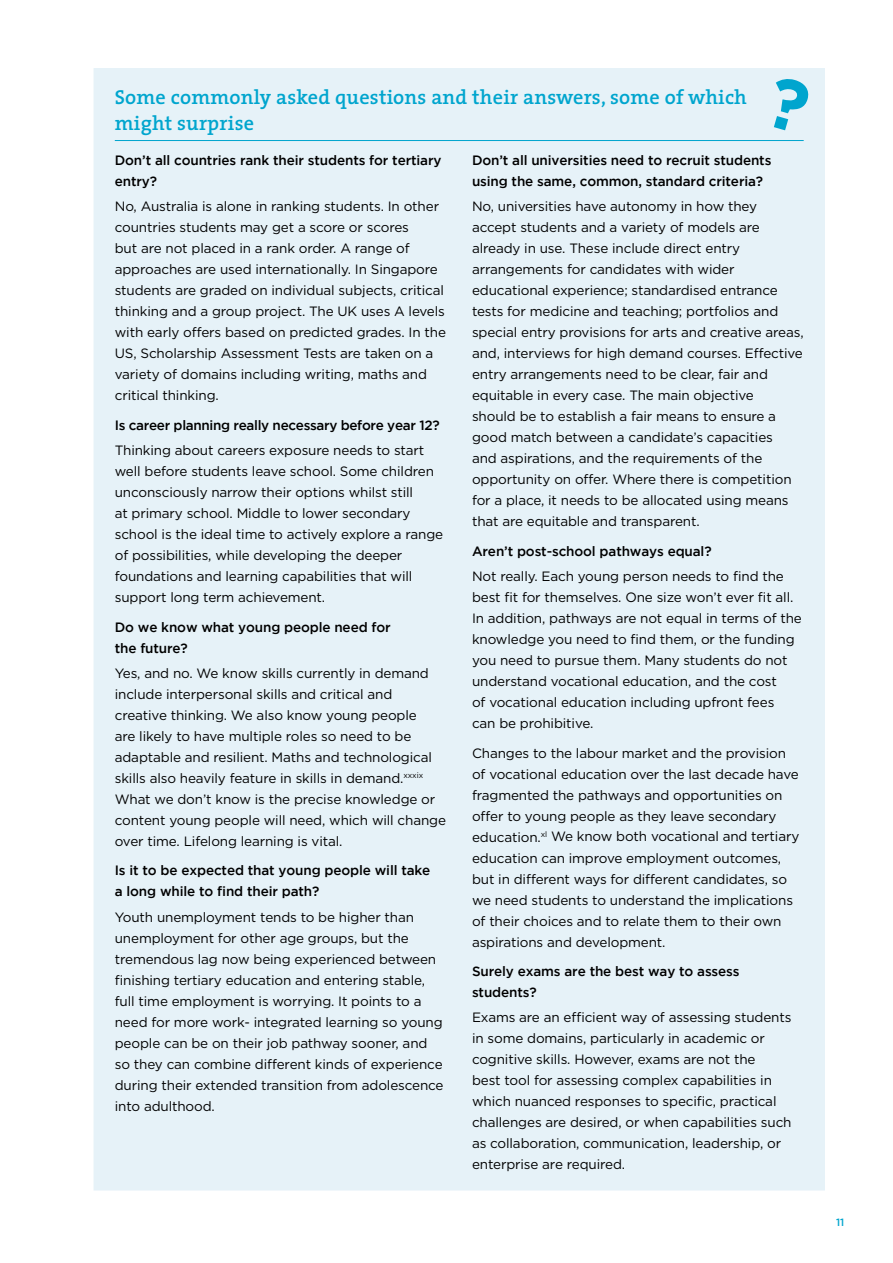
<style>
.page{position:relative;width:893px;height:1263px;background:#fff}
.page>*{position:absolute;margin:0;border:0;box-sizing:border-box;transform-origin:0 0}
.t1{font:600 20.25px/25.5px "The Serif";letter-spacing:.01em;color:#00a5ce}
.t2{font:13.5px/21px "Gotham";letter-spacing:-.01em;color:#000}
.t3{font:500 13.5px/21px "Gotham";letter-spacing:-.01em;color:#000}
.t4{font:500 10.5px "Gotham";color:#00a5ce}
</style>
<div class="page">
<div style="left:94px;top:68px;width:731px;height:1122px;background:#e6f2f8"></div>
<hr style="left:115px;top:140px;width:689px;height:1px;background:#00a5ce">
<svg style="left:774px;top:78px;width:36px;height:52px;background:#8ad3e7"></svg>
<h1 class="t1" style="left:115px;top:84px;width:634px">Some commonly asked questions and their answers, some of which might surprise</h1>
<p class="t3" style="left:115px;top:149px;width:328px">Don’t all countries rank their students for tertiary entry?</p>
<p class="t2" style="left:115px;top:196px;width:333px">No, Australia is alone in ranking students. In other countries students may get a score or scores<br>but are not placed in a rank order. A range of approaches are used internationally. In Singapore students are graded on individual subjects, critical thinking and a group project. The UK uses A levels with early offers based on predicted grades. In the US, Scholarship Assessment Tests are taken on a variety of domains including writing, maths and critical thinking.</p>
<p class="t3" style="left:115px;top:414px;width:326px">Is career planning really necessary before year 12?</p>
<p class="t2" style="left:115px;top:439px;width:330px">Thinking about careers exposure needs to start well before students leave school. Some children unconsciously narrow their options whilst still<br>at primary school. Middle to lower secondary school is the ideal time to actively explore a range of possibilities, while developing the deeper foundations and learning capabilities that will support long term achievement.</p>
<p class="t3" style="left:115px;top:616px;width:277px">Do we know what young people need for the future?</p>
<p class="t2" style="left:115px;top:662px;width:333px">Yes, and no. We know skills currently in demand include interpersonal skills and critical and creative thinking. We also know young people<br>are likely to have multiple roles so need to be adaptable and resilient. Maths and technological skills also heavily feature in skills in demand.<sup>xxxix </sup>What we don’t know is the precise knowledge or content young people will need, which will change over time. Lifelong learning is vital.</p>
<p class="t3" style="left:115px;top:860px;width:317px">Is it to be expected that young people will take a long while to find their path?</p>
<p class="t2" style="left:115px;top:906px;width:330px">Youth unemployment tends to be higher than unemployment for other age groups, but the tremendous lag now being experienced between finishing tertiary education and entering stable, full time employment is worrying. It points to a need for more work- integrated learning so young people can be on their job pathway sooner, and so they can combine different kinds of experience during their extended transition from adolescence into adulthood.</p>
<p class="t3" style="left:472px;top:149px;width:301px">Don’t all universities need to recruit students using the same, common, standard criteria?</p>
<p class="t2" style="left:472px;top:196px;width:333px">No, universities have autonomy in how they accept students and a variety of models are already in use. These include direct entry arrangements for candidates with wider educational experience; standardised entrance tests for medicine and teaching; portfolios and special entry provisions for arts and creative areas, and, interviews for high demand courses. Effective entry arrangements need to be clear, fair and equitable in every case. The main objective<br>should be to establish a fair means to ensure a good match between a candidate’s capacities<br>and aspirations, and the requirements of the opportunity on offer. Where there is competition for a place, it needs to be allocated using means that are equitable and transparent.</p>
<p class="t3" style="left:472px;top:540px;width:241px">Aren’t post-school pathways equal?</p>
<p class="t2" style="left:472px;top:565px;width:331px">Not really. Each young person needs to find the best fit for themselves. One size won’t ever fit all.<br>In addition, pathways are not equal in terms of the knowledge you need to find them, or the funding you need to pursue them. Many students do not understand vocational education, and the cost<br>of vocational education including upfront fees<br>can be prohibitive.</p>
<p class="t2" style="left:472px;top:742px;width:329px">Changes to the labour market and the provision of vocational education over the last decade have fragmented the pathways and opportunities on offer to young people as they leave secondary education.<sup>xl</sup> We know both vocational and tertiary education can improve employment outcomes, but in different ways for different candidates, so we need students to understand the implications of their choices and to relate them to their own aspirations and development.</p>
<p class="t3" style="left:472px;top:960px;width:269px">Surely exams are the best way to assess students?</p>
<p class="t2" style="left:472px;top:1007px;width:321px">Exams are an efficient way of assessing students in some domains, particularly in academic or cognitive skills. However, exams are not the<br>best tool for assessing complex capabilities in which nuanced responses to specific, practical challenges are desired, or when capabilities such as collaboration, communication, leadership, or enterprise are required.</p>
<p class="t4" style="left:836px;top:1216px;width:10px">11</p>
</div>
